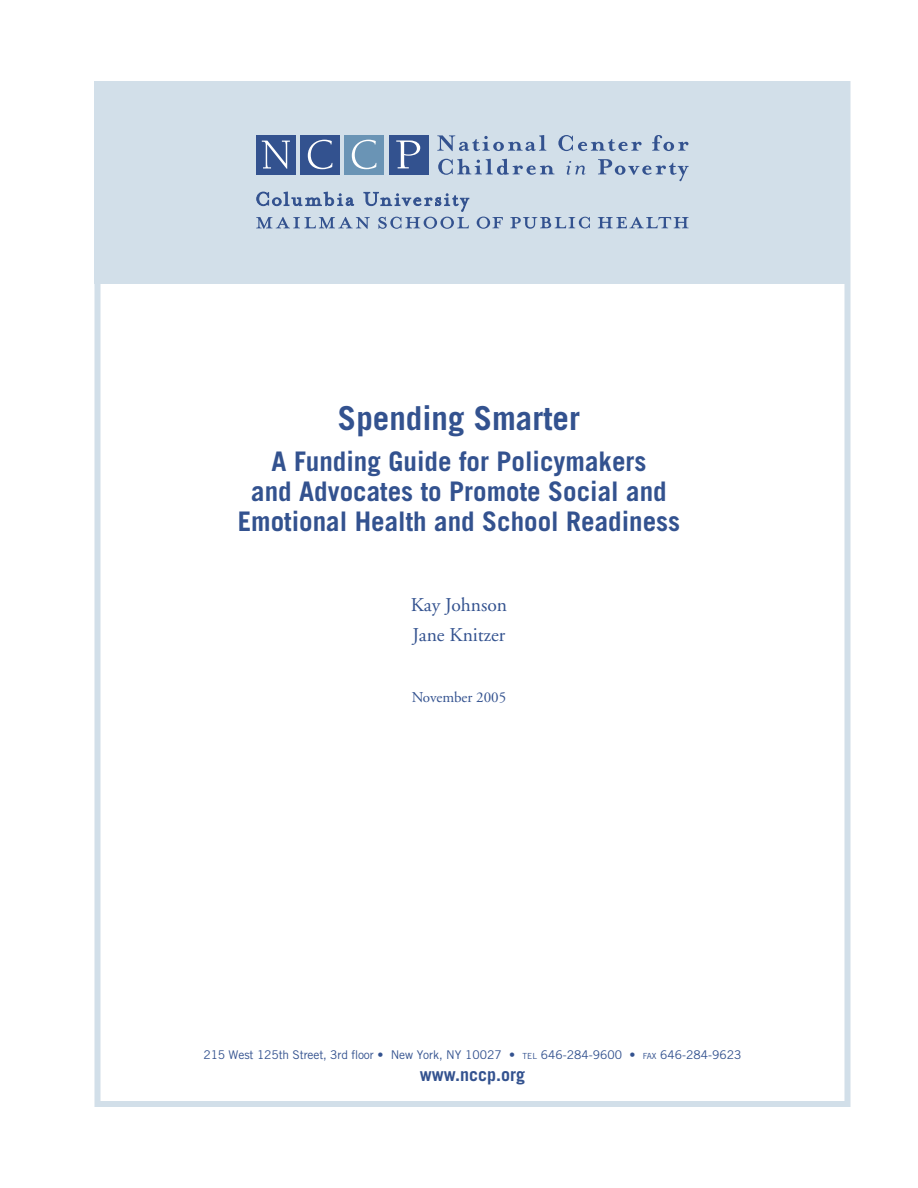
<style>
.page{position:relative;width:918px;height:1188px;background:#fff}
.page>*{position:absolute;margin:0;border:0;box-sizing:border-box;transform-origin:0 0}
.t1{font:700 33px "Trade Gothic";color:#33528f}
.t2{font:700 27px/30px "Trade Gothic";color:#33528f;text-align:center}
.t3{font:19.5px/30.2px "Adobe Garamond";color:#33528f}
.t4{font:700 18px "Trade Gothic";color:#33528f}
.t5{font:15px "Adobe Garamond";color:#33528f}
.t6{font:12px "Trade Gothic";color:#33528f}
.s1{font-size:8.4px}
</style>
<div class="page">
<div style="left:94px;top:81px;width:756px;height:203px;background:#d2dfe9"></div>
<div style="left:94px;top:81px;width:756px;height:1026px;border:6px solid #d2dfe9"></div>
<svg style="left:437px;top:135px;width:109px;height:16px"></svg>
<svg style="left:558px;top:135px;width:84px;height:16px"></svg>
<svg style="left:652px;top:135px;width:36px;height:16px"></svg>
<svg style="left:438px;top:159px;width:116px;height:16px"></svg>
<svg style="left:566px;top:161px;width:19px;height:14px"></svg>
<svg style="left:598px;top:159px;width:91px;height:22px"></svg>
<div style="left:256px;top:135px;width:40px;height:39px;background:#33528f"></div>
<div style="left:300px;top:135px;width:40px;height:39px;background:#33528f"></div>
<div style="left:344px;top:135px;width:40px;height:39px;background:#6a94b5"></div>
<div style="left:389px;top:135px;width:39px;height:39px;background:#33528f"></div>
<svg style="left:262px;top:141px;width:28px;height:28px"></svg>
<svg style="left:352px;top:140px;width:24px;height:29px"></svg>
<svg style="left:396px;top:140px;width:24px;height:28px"></svg>
<svg style="left:308px;top:140px;width:24px;height:29px"></svg>
<svg style="left:378px;top:217px;width:91px;height:12px"></svg>
<svg style="left:477px;top:217px;width:26px;height:12px"></svg>
<svg style="left:510px;top:217px;width:80px;height:12px"></svg>
<svg style="left:598px;top:217px;width:91px;height:11px"></svg>
<svg style="left:364px;top:192px;width:105px;height:19px"></svg>
<svg style="left:257px;top:192px;width:97px;height:14px"></svg>
<svg style="left:256px;top:217px;width:114px;height:12px"></svg>
<p class="t1" style="left:338px;top:398px;width:244px">Spending Smarter</p>
<p class="t2" style="left:238px;top:446px;width:444px">A Funding Guide for Policymakers<br>and Advocates to Promote Social and<br>Emotional Health and School Readiness</p>
<p class="t3" style="left:411px;top:590px;width:98px">Kay Johnson<br>Jane Knitzer</p>
<p class="t5" style="left:412px;top:689px;width:96px">November 2005</p>
<p class="t6" style="left:203px;top:1047px;width:540px">215 West 125th Street, 3rd floor • New York, NY 10027 • <span class="s1">TEL</span> 646-284-9600 • <span class="s1">FAX</span> 646-284-9623</p>
<p class="t4" style="left:420px;top:1063px;width:107px">www.nccp.org</p>
</div>
